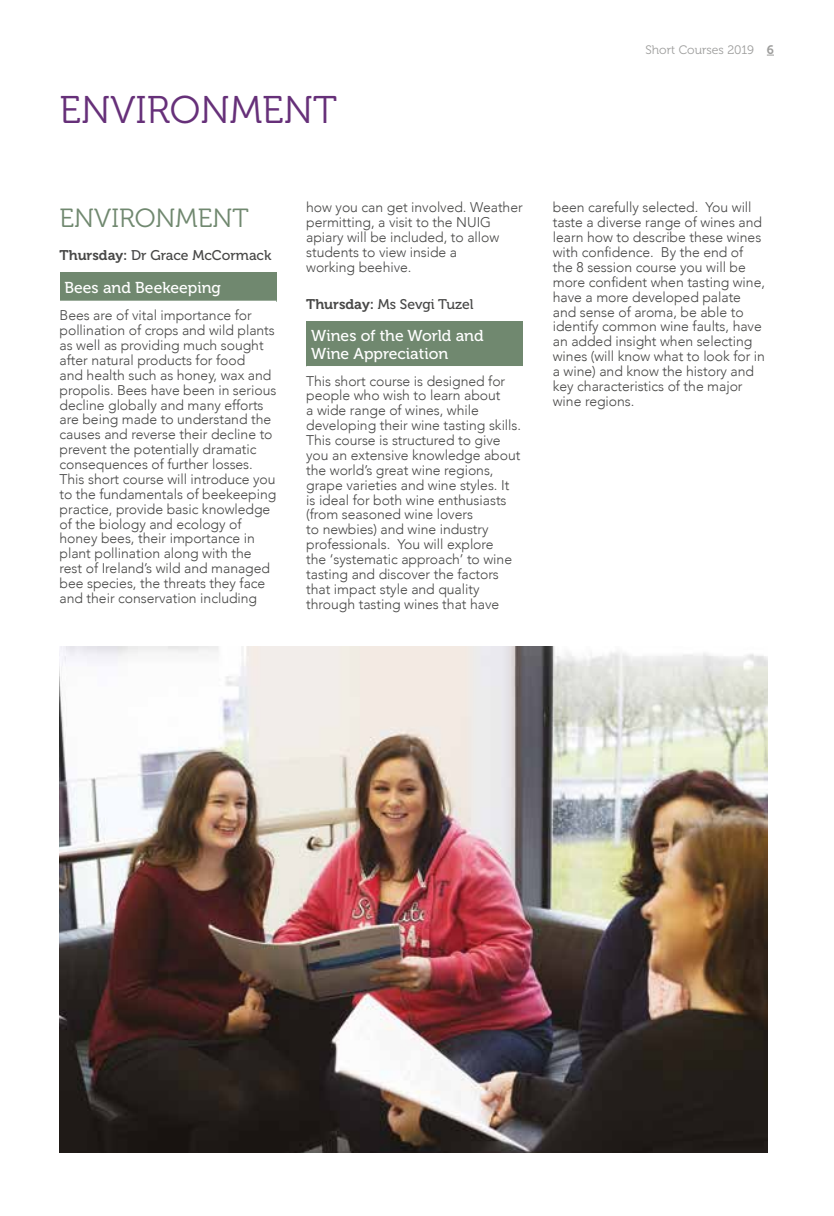
<style>
.page{position:relative;width:834px;height:1216px;background:#fff}
.page>*{position:absolute;margin:0;border:0;box-sizing:border-box;transform-origin:0 0}
.t1{font:38.5px "Museo 300";color:#663079}
.t2{font:26.25px "Museo 300";color:#70886f}
.t3{font:15.75px/17.5px "Museo 500";color:#fff}
.t4{font:300 14px/14.9px "Avenir";letter-spacing:-.005em;color:#474746}
.t5{font:14px "Museo 500";color:#474746}
.t6{font:12.25px "Museo 300";color:#9d9d9c}
.s1{font-family:"Museo 700"}
</style>
<div class="page">
<div style="left:60px;top:272px;width:216px;height:29px;background:#70886f"></div>
<div style="left:306px;top:321px;width:217px;height:46px;background:#70886f"></div>
<hr style="left:306px;top:366px;width:217px;height:2px;background:#fff">
<img style="left:60px;top:646px;width:707px;height:506px">
<h1 class="t1" style="left:60px;top:89px;width:279px">ENVIRONMENT</h1>
<p class="t6" style="left:645px;top:43px;width:130px">Short Courses 2019 <span class="s1">6</span></p>
<h2 class="t2" style="left:60px;top:204px;width:190px">ENVIRONMENT</h2>
<p class="t5" style="left:60px;top:247px;width:213px"><span class="s1">Thursday:</span> Dr Grace McCormack</p>
<p class="t3" style="left:64px;top:279px;width:158px">Bees and Beekeeping</p>
<p class="t4" style="left:60px;top:308px;width:218px">Bees are of vital importance for pollination of crops and wild plants as well as providing much sought after natural products for food<br>and health such as honey, wax and propolis. Bees have been in serious decline globally and many efforts are being made to understand the causes and reverse their decline to prevent the potentially dramatic consequences of further losses.<br>This short course will introduce you to the fundamentals of beekeeping practice, provide basic knowledge of the biology and ecology of honey bees, their importance in plant pollination along with the rest of Ireland’s wild and managed bee species, the threats they face and their conservation including</p>
<p class="t4" style="left:306px;top:200px;width:218px">how you can get involved. Weather permitting, a visit to the NUIG apiary will be included, to allow students to view inside a<br>working beehive.</p>
<p class="t5" style="left:306px;top:297px;width:169px"><span class="s1">Thursday:</span> Ms Sevgi Tuzel</p>
<p class="t3" style="left:311px;top:327px;width:174px">Wines of the World and<br>Wine Appreciation</p>
<p class="t4" style="left:306px;top:373px;width:216px">This short course is designed for people who wish to learn about<br>a wide range of wines, while developing their wine tasting skills.<br>This course is structured to give you an extensive knowledge about the world’s great wine regions, grape varieties and wine styles. It is ideal for both wine enthusiasts (from seasoned wine lovers<br>to newbies) and wine industry professionals. You will explore<br>the ‘systematic approach’ to wine tasting and discover the factors that impact style and quality through tasting wines that have</p>
<p class="t4" style="left:552px;top:200px;width:214px">been carefully selected. You will taste a diverse range of wines and learn how to describe these wines with confidence. By the end of the 8 session course you will be more confident when tasting wine, have a more developed palate and sense of aroma, be able to identify common wine faults, have an added insight when selecting wines (will know what to look for in a wine) and know the history and key characteristics of the major wine regions.</p>
</div>
